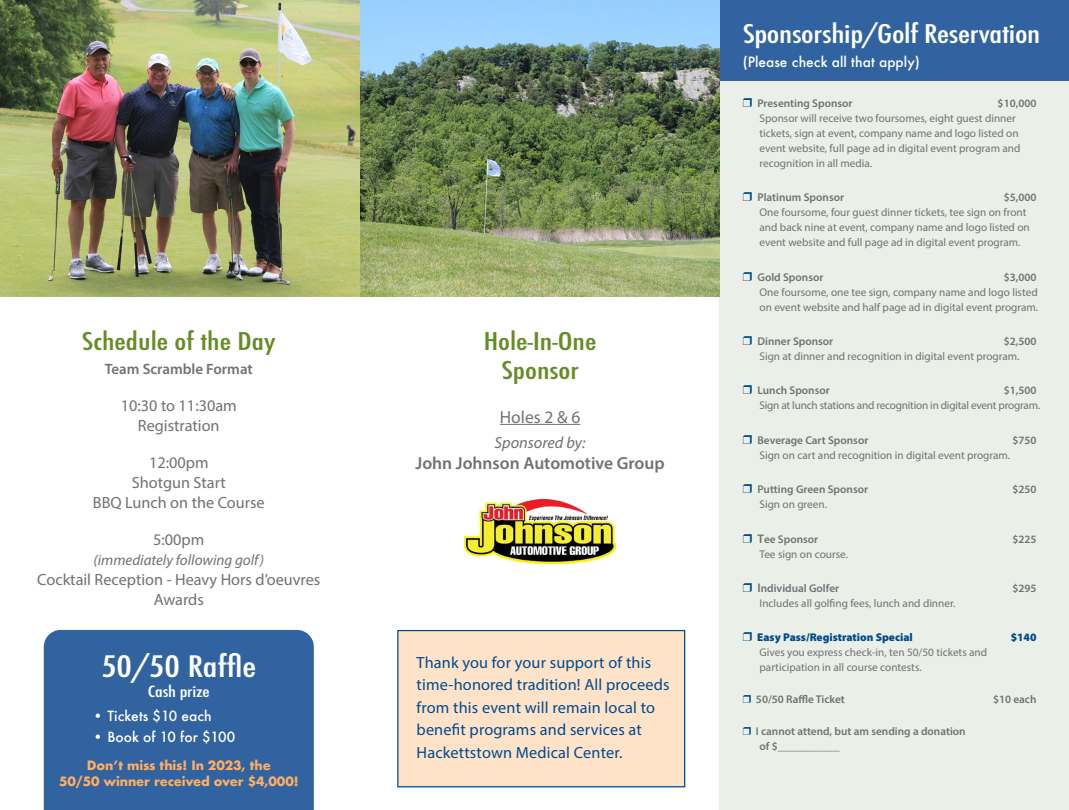
<style>
.page{position:relative;width:1069px;height:810px;background:#fff}
.page>*{position:absolute;margin:0;border:0;box-sizing:border-box;transform-origin:0 0}
.Heads{font:500 condensed 28.75px "Futura";color:#fff;scale:1.3 1}
.Heads-2{font:500 condensed 25px "Futura";letter-spacing:-.01em;color:#fff;scale:1.3 1}
.Heads-3{font:500 condensed 23.75px/28.5px "Futura";color:#658c26;text-align:center;scale:1.3 1}
.Body_Copy{font:500 condensed 23.75px "Futura";color:#658c26;scale:1.3 1}
.Body_Copy-2{font:600 17.5px "Myriad Pro";color:#717074}
.Body_Copy-3{font:17.5px "Myriad Pro";color:#717074}
.Body_Copy-4{font:16.25px/22.5px "Myriad Pro";letter-spacing:.01em;color:#004a8d}
.Body_Copy-5{font:16.25px/20px "Myriad Pro";color:#717074;text-align:center}
.Body_Copy-6{font:italic 16.25px "Myriad Pro";color:#717074}
.Body_Copy-7{font:italic 15px "Myriad Pro";color:#717074}
.Body_Copy-8{font:600 15px "Myriad Pro";color:#717074}
.Heads-4{font:500 condensed 15px "Futura";letter-spacing:-.01em;color:#fff;scale:1.3 1}
.Heads-5{font:500 13.75px "Futura";color:#fff}
.Heads-6{font:700 12.5px/16.2px "Futura";letter-spacing:-.01em;color:#ffaf64;text-align:center}
.Body_Copy-9{font:11.25px/15px "Myriad Pro";color:#717074}
.Body_Copy-10{font:600 11.25px/15px "Myriad Pro";color:#717074}
.Body_Copy-11{font:11.25px/15px "Myriad Pro";letter-spacing:-.02em;color:#717074}
.Body_Copy-12{font:900 11.25px "Myriad Pro";color:#004a8d}
.s1{color:#004a8d}
.s2{font-weight:600}
.s3{font-size:12.5px}
</style>
<div class="page">
<div style="left:397px;top:630px;width:288px;height:157px;background:#ffe3c9;border:1px solid #004a8d"></div>
<div style="left:720px;top:0;width:349px;height:810px;background:#eaf0e7"></div>
<hr style="left:500px;top:424px;width:80px;height:1px;background:#717074">
<div style="left:720px;top:0;width:349px;height:81px;background:#30639f"></div>
<img style="left:464px;top:499px;width:152px;height:65px">
<img style="left:0;top:0;width:720px;height:296px">
<div style="left:44px;top:630px;width:270px;height:180px;background:#30639f"></div>
<p class="Body_Copy" style="left:82px;top:326px;width:151px">Schedule of the Day</p>
<p class="Body_Copy-8" style="left:105px;top:360px;width:150px">Team Scramble Format</p>
<p class="Body_Copy-5" style="left:121px;top:396px;width:117px">10:30 to 11:30am<br>Registration</p>
<p class="Body_Copy-5" style="left:93px;top:452px;width:173px">12:00pm<br>Shotgun Start<br>BBQ Lunch on the Course</p>
<p class="Body_Copy-5" style="left:153px;top:529px;width:53px">5:00pm</p>
<p class="Body_Copy-7" style="left:94px;top:551px;width:172px">(immediately following golf)</p>
<p class="Body_Copy-5" style="left:37px;top:569px;width:285px">Cocktail Reception - Heavy Hors d’oeuvres<br>Awards</p>
<p class="Heads" style="left:101px;top:648px;width:121px">50/50 Raffle</p>
<p class="Heads-4" style="left:148px;top:682px;width:49px">Cash prize</p>
<p class="Heads-5" style="left:93px;top:706px;width:120px">• Tickets $10 each</p>
<p class="Heads-5" style="left:93px;top:727px;width:144px">• Book of 10 for $100</p>
<p class="Heads-6" style="left:59px;top:757px;width:241px">Don’t miss this! In 2023, the<br>50/50 winner received over $4,000!</p>
<p class="Heads-3" style="left:484px;top:327px;width:88px">Hole-In-One<br>Sponsor</p>
<p class="Body_Copy-3" style="left:500px;top:406px;width:82px">Holes 2 &amp; 6</p>
<p class="Body_Copy-6" style="left:495px;top:432px;width:92px">Sponsored by:</p>
<p class="Body_Copy-2" style="left:415px;top:452px;width:251px">John Johnson Automotive Group</p>
<p class="Body_Copy-4" style="left:417px;top:651px;width:254px">Thank you for your support of this time-honored tradition! All proceeds from this event will remain local to benefit programs and services at Hackettstown Medical Center.</p>
<p class="Heads-2" style="left:742px;top:18px;width:231px">Sponsorship/Golf Reservation</p>
<p class="Heads-5" style="left:742px;top:52px;width:179px">(Please check all that apply)</p>
<p class="Body_Copy-10" style="left:742px;top:95px;width:111px"><span class="s1">❒</span> Presenting Sponsor</p>
<p class="Body_Copy-9" style="left:759px;top:96px;width:278px;text-indent:238px"><span class="s2">$10,000<br></span>Sponsor will receive two foursomes, eight guest dinner tickets, sign at event, company name and logo listed on event website, full page ad in digital event program and recognition in all media.</p>
<p class="Body_Copy-10" style="left:742px;top:190px;width:103px"><span class="s1">❒</span> Platinum Sponsor</p>
<p class="Body_Copy-9" style="left:759px;top:190px;width:278px;text-indent:244px"><span class="s2">$5,000<br></span>One foursome, four guest dinner tickets, tee sign on front and back nine at event, company name and logo listed on event website and full page ad in digital event program.</p>
<p class="Body_Copy-10" style="left:742px;top:269px;width:82px"><span class="s1">❒</span> Gold Sponsor</p>
<p class="Body_Copy-9" style="left:759px;top:269px;width:280px;text-indent:244px"><span class="s2">$3,000<br></span>One foursome, one tee sign, company name and logo listed on event website and half page ad in digital event program.</p>
<p class="Body_Copy-10" style="left:742px;top:334px;width:92px"><span class="s1">❒</span> Dinner Sponsor</p>
<p class="Body_Copy-9" style="left:759px;top:334px;width:278px;text-indent:244px"><span class="s2">$2,500<br></span>Sign at dinner and recognition in digital event program.</p>
<p class="Body_Copy-10" style="left:742px;top:383px;width:89px"><span class="s1">❒</span> Lunch Sponsor</p>
<p class="Body_Copy-11" style="left:759px;top:383px;width:282px;text-indent:244px"><span class="s2">$1,500<br></span>Sign at lunch stations and recognition in digital event program.</p>
<p class="Body_Copy-10" style="left:742px;top:432px;width:127px"><span class="s1">❒</span> Beverage Cart Sponsor</p>
<p class="Body_Copy-10" style="left:1012px;top:432px;width:26px">$750</p>
<p class="Body_Copy-9" style="left:759px;top:447px;width:252px">Sign on cart and recognition in digital event program.</p>
<p class="Body_Copy-10" style="left:742px;top:482px;width:127px"><span class="s1">❒</span> Putting Green Sponsor</p>
<p class="Body_Copy-10" style="left:1012px;top:482px;width:26px">$250</p>
<p class="Body_Copy-9" style="left:759px;top:497px;width:69px">Sign on green.</p>
<p class="Body_Copy-10" style="left:742px;top:531px;width:77px"><span class="s1">❒</span> <span class="s3">T</span>ee Sponsor</p>
<p class="Body_Copy-10" style="left:1012px;top:531px;width:26px">$225</p>
<p class="Body_Copy-9" style="left:759px;top:546px;width:90px">Tee sign on course.</p>
<p class="Body_Copy-10" style="left:742px;top:580px;width:98px"><span class="s1">❒</span> <span class="s3">I</span>ndividual Golfer</p>
<p class="Body_Copy-10" style="left:1012px;top:580px;width:26px">$295</p>
<p class="Body_Copy-9" style="left:759px;top:596px;width:197px">Includes all golfing fees, lunch and dinner.</p>
<p class="Body_Copy-12" style="left:742px;top:630px;width:172px">❒ Easy Pass/Registration Special</p>
<p class="Body_Copy-12" style="left:1010px;top:630px;width:27px">$140</p>
<p class="Body_Copy-9" style="left:759px;top:645px;width:229px">Gives you express check-in, ten 50/50 tickets and participation in all course contests.</p>
<p class="Body_Copy-10" style="left:742px;top:692px;width:104px"><span class="s1">❒</span> 50/50 Raffle Ticket</p>
<p class="Body_Copy-10" style="left:993px;top:692px;width:45px">$10 each</p>
<p class="Body_Copy-10" style="left:759px;top:724px;width:208px;text-indent:-17px"><span class="s1">❒</span> I cannot attend, but am sending a donation of $___________</p>
</div>
